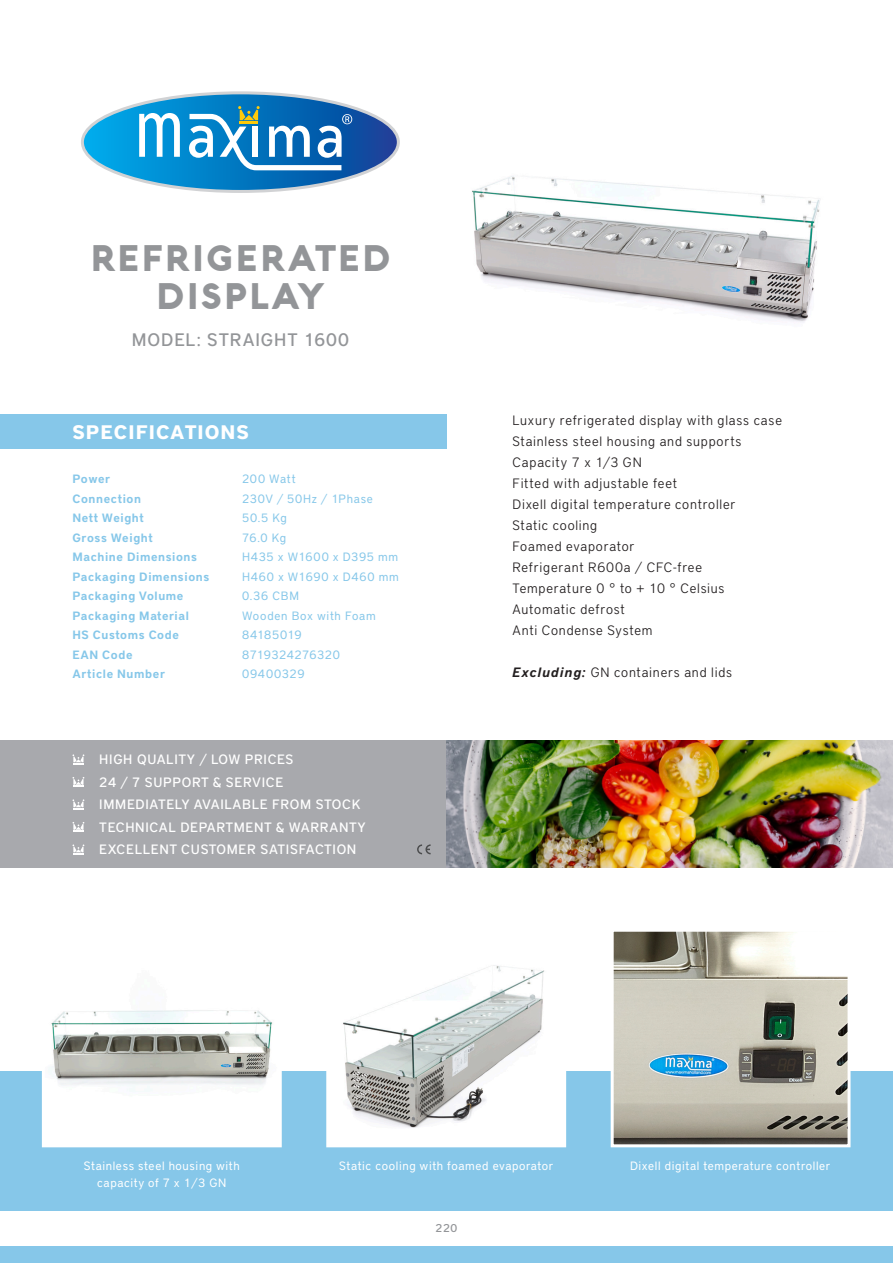
<style>
.page{position:relative;width:893px;height:1263px;background:#fff}
.page>*{position:absolute;margin:0;border:0;box-sizing:border-box;transform-origin:0 0}
.t1{font:900 36px/37.5px "Aquawax";letter-spacing:.04em;color:#939598;text-align:center}
.t2{font:700 19.5px "District Pro";letter-spacing:.05em;color:#fff}
.t3{font:500 18px "District Pro";letter-spacing:.05em;color:#939598}
.t4{font:300 13.5px "District Pro";letter-spacing:.055em;color:#231f20}
.t5{font:500 13.5px "District Pro";letter-spacing:.05em;color:#fff}
.t6{font:600 12px "District Pro";letter-spacing:.05em;color:#86c7e9}
.t7{font:12px "District Pro";letter-spacing:.05em;color:#fff}
.t8{font:12px "District Pro";letter-spacing:.06em;color:#86c7e9}
.t9{font:12px "District Pro";letter-spacing:.04em;color:#86c7e9}
.t10{font:12px "District Pro";letter-spacing:.015em;color:#86c7e9}
.t11{font:500 11.25px "District Pro";color:#939598}
.s1{font-weight:600;font-style:italic}
</style>
<div class="page">
<div style="left:0;top:740px;width:446px;height:128px;background:#a8a9ad"></div>
<div style="left:0;top:1071px;width:893px;height:192px;background:#86c7e9"></div>
<div style="left:0;top:415px;width:446px;height:34px;background:#86c7e9"></div>
<svg style="left:82px;top:93px;width:316px;height:99px"></svg>
<div style="left:0;top:1211px;width:893px;height:34px;background:#fff"></div>
<svg style="left:73px;top:754px;width:11px;height:10px"></svg>
<svg style="left:73px;top:777px;width:11px;height:10px"></svg>
<svg style="left:73px;top:799px;width:11px;height:10px"></svg>
<svg style="left:73px;top:844px;width:11px;height:10px"></svg>
<svg style="left:73px;top:822px;width:11px;height:10px"></svg>
<svg style="left:417px;top:844px;width:14px;height:10px"></svg>
<img style="left:472px;top:176px;width:348px;height:146px">
<svg style="left:41px;top:1010px;width:241px;height:138px"></svg>
<svg style="left:326px;top:965px;width:241px;height:183px"></svg>
<svg style="left:610px;top:931px;width:241px;height:217px;background:#b3b3a9"></svg>
<img style="left:446px;top:740px;width:447px;height:128px">
<p class="t1" style="left:90px;top:239px;width:302px">REFRIGERATED<br>DISPLAY</p>
<p class="t3" style="left:132px;top:328px;width:219px">MODEL: STRAIGHT 1600</p>
<p class="t2" style="left:73px;top:418px;width:178px">SPECIFICATIONS</p>
<p class="t6" style="left:73px;top:471px;width:39px">Power</p>
<p class="t6" style="left:73px;top:490px;width:70px">Connection</p>
<p class="t6" style="left:73px;top:510px;width:73px">Nett Weight</p>
<p class="t6" style="left:73px;top:529px;width:82px">Gross Weight</p>
<p class="t6" style="left:73px;top:549px;width:126px">Machine Dimensions</p>
<p class="t6" style="left:73px;top:568px;width:138px">Packaging Dimensions</p>
<p class="t6" style="left:73px;top:588px;width:112px">Packaging Volume</p>
<p class="t6" style="left:73px;top:607px;width:118px">Packaging Material</p>
<p class="t6" style="left:73px;top:627px;width:108px">HS Customs Code</p>
<p class="t6" style="left:73px;top:646px;width:62px">EAN Code</p>
<p class="t6" style="left:73px;top:666px;width:94px">Article Number</p>
<p class="t8" style="left:242px;top:471px;width:55px">200 Watt</p>
<p class="t8" style="left:242px;top:490px;width:132px">230V / 50Hz / 1Phase</p>
<p class="t8" style="left:242px;top:510px;width:46px">50.5 Kg</p>
<p class="t8" style="left:242px;top:529px;width:46px">76.0 Kg</p>
<p class="t8" style="left:242px;top:549px;width:158px">H435 x W1600 x D395 mm</p>
<p class="t8" style="left:242px;top:568px;width:158px">H460 x W1690 x D460 mm</p>
<p class="t8" style="left:242px;top:588px;width:58px">0.36 CBM</p>
<p class="t8" style="left:242px;top:607px;width:135px">Wooden Box with Foam</p>
<p class="t10" style="left:242px;top:627px;width:61px">84185019</p>
<p class="t9" style="left:242px;top:646px;width:99px">8719324276320</p>
<p class="t8" style="left:242px;top:666px;width:64px">09400329</p>
<p class="t5" style="left:99px;top:750px;width:196px">HIGH QUALITY / LOW PRICES</p>
<p class="t5" style="left:99px;top:773px;width:186px">24 / 7 SUPPORT &amp; SERVICE</p>
<p class="t5" style="left:99px;top:795px;width:263px">IMMEDIATELY AVAILABLE FROM STOCK</p>
<p class="t5" style="left:99px;top:818px;width:268px">TECHNICAL DEPARTMENT &amp; WARRANTY</p>
<p class="t5" style="left:99px;top:840px;width:259px">EXCELLENT CUSTOMER SATISFACTION</p>
<p class="t4" style="left:513px;top:411px;width:271px">Luxury refrigerated display with glass case</p>
<p class="t4" style="left:513px;top:432px;width:230px">Stainless steel housing and supports</p>
<p class="t4" style="left:513px;top:453px;width:131px">Capacity 7 x 1/3 GN</p>
<p class="t4" style="left:513px;top:474px;width:166px">Fitted with adjustable feet</p>
<p class="t4" style="left:513px;top:495px;width:224px">Dixell digital temperature controller</p>
<p class="t4" style="left:513px;top:516px;width:86px">Static cooling</p>
<p class="t4" style="left:513px;top:537px;width:123px">Foamed evaporator</p>
<p class="t4" style="left:513px;top:558px;width:191px">Refrigerant R600a / CFC-free</p>
<p class="t4" style="left:513px;top:579px;width:213px">Temperature 0 ° to + 10 ° Celsius</p>
<p class="t4" style="left:513px;top:600px;width:114px">Automatic defrost</p>
<p class="t4" style="left:513px;top:621px;width:141px">Anti Condense System</p>
<p class="t4" style="left:513px;top:663px;width:221px"><span class="s1">Excluding:</span> GN containers and lids</p>
<p class="t7" style="left:84px;top:1157px;width:157px">Stainless steel housing with</p>
<p class="t7" style="left:97px;top:1174px;width:131px">capacity of 7 x 1/3 GN</p>
<p class="t7" style="left:339px;top:1157px;width:216px">Static cooling with foamed evaporator</p>
<p class="t7" style="left:630px;top:1157px;width:202px">Dixell digital temperature controller</p>
<p class="t11" style="left:436px;top:1221px;width:23px">220</p>
</div>
